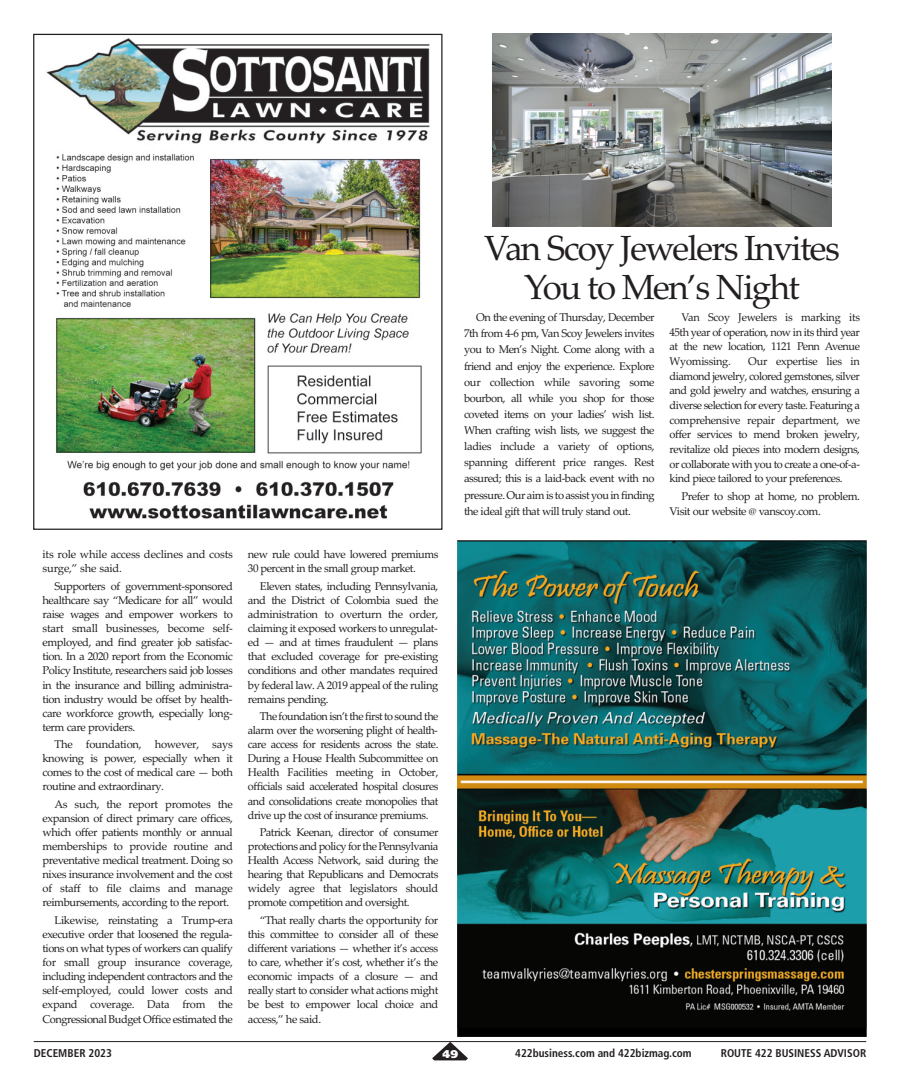
<style>
.page{position:relative;width:900px;height:1092px;background:#fff}
.page>*{position:absolute;margin:0;border:0;box-sizing:border-box;transform-origin:0 0}
.t1{font:35px/38.8px "Palatino Linotype";letter-spacing:-.045em;color:#231f20;text-align:center}
.t2{font:11.25px/14.1px "Palatino Linotype";letter-spacing:-.04em;color:#231f20;text-align:justify}
.t3{font:700 condensed 11.25px "Frutiger";color:#231f20}
.t4{font:11.25px/14.1px "Palatino Linotype";letter-spacing:-.015em;color:#231f20}
.t5{font:900 11.25px "Frutiger";color:#fff}
</style>
<div class="page">
<hr style="left:34px;top:1041px;width:832px;height:1px;background:#231f20">
<svg style="left:432px;top:1041px;width:36px;height:19px"></svg>
<img style="left:458px;top:541px;width:408px;height:495px">
<img style="left:46px;top:38px;width:384px;height:481px">
<img style="left:493px;top:34px;width:339px;height:192px">
<p class="t4" style="left:42px;top:547px;width:192px">its role while access declines and costs surge,” she said.</p>
<p class="t2" style="left:42px;top:578px;width:192px;text-indent:12px">Supporters of government-sponsored healthcare say “Medicare for all” would raise wages and empower workers to start small businesses, become self&shy;employed, and find greater job satisfac&shy;tion. In a 2020 report from the Economic Policy Institute, researchers said job losses in the insurance and billing administra&shy;tion industry would be offset by health&shy;care workforce growth, especially long&shy;term care providers.</p>
<p class="t2" style="left:42px;top:737px;width:192px;text-indent:12px">The foundation, however, says knowing is power, especially when it comes to the cost of medical care — both routine and extraordinary.</p>
<p class="t2" style="left:42px;top:796px;width:192px;text-indent:12px">As such, the report promotes the expansion of direct primary care offices, which offer patients monthly or annual memberships to provide routine and preventative medical treatment. Doing so nixes insurance involvement and the cost of staff to file claims and manage reimbursements, according to the report.</p>
<p class="t2" style="left:42px;top:912px;width:192px;text-indent:12px">Likewise, reinstating a Trump-era executive order that loosened the regula&shy;tions on what types of workers can qualify for small group insurance coverage, including independent contractors and the self-employed, could lower costs and expand coverage. Data from the Congressional Budget Office estimated the</p>
<p class="t2" style="left:248px;top:547px;width:192px">new rule could have lowered premiums<br>30 percent in the small group market.</p>
<p class="t2" style="left:248px;top:578px;width:192px;text-indent:12px">Eleven states, including Pennsylvania, and the District of Colombia sued the administration to overturn the order, claiming it exposed workers to unregulat&shy;ed — and at times fraudulent — plans that excluded coverage for pre-existing conditions and other mandates required by federal law.A 2019 appeal of the ruling remains pending.</p>
<p class="t2" style="left:248px;top:708px;width:192px;text-indent:12px">The foundation isn’t the first to sound the alarm over the worsening plight of health&shy;care access for residents across the state.<br>During a House Health Subcommittee on Health Facilities meeting in October, officials said accelerated hospital closures and consolidations create monopolies that drive up the cost of insurance premiums.</p>
<p class="t2" style="left:248px;top:824px;width:192px;text-indent:12px">Patrick Keenan, director of consumer protections and policy for the Pennsylvania Health Access Network, said during the hearing that Republicans and Democrats widely agree that legislators should promote competition and oversight.</p>
<p class="t2" style="left:248px;top:912px;width:192px;text-indent:12px">“That really charts the opportunity for this committee to consider all of these different variations — whether it’s access to care, whether it’s cost, whether it’s the economic impacts of a closure — and really start to consider what actions might be best to empower local choice and access,” he said.</p>
<h1 class="t1" style="left:484px;top:228px;width:357px">Van Scoy Jewelers Invites<br>You to Men’s Night</h1>
<p class="t2" style="left:464px;top:309px;width:192px;line-height:16.1px;text-indent:12px">On the evening of Thursday, December 7th from 4-6 pm, Van Scoy Jewelers invites you to Men’s Night. Come along with a friend and enjoy the experience. Explore our collection while savoring some bourbon, all while you shop for those coveted items on your ladies’ wish list.<br>When crafting wish lists, we suggest the ladies include a variety of options, spanning different price ranges. Rest assured; this is a laid-back event with no pressure. Our aim is to assist you in finding the ideal gift that will truly stand out.</p>
<p class="t2" style="left:670px;top:310px;width:192px;line-height:14.6px;text-indent:12px">Van Scoy Jewelers is marking its 45th year of operation, now in its third year at the new location, 1121 Penn Avenue Wyomissing.</p>
<p class="t2" style="left:670px;top:354px;width:192px;line-height:14.6px;text-indent:79px">Our expertise lies in diamond jewelry, colored gemstones, silver and gold jewelry and watches, ensuring a diverse selection for every taste. Featuring a comprehensive repair department, we offer services to mend broken jewelry, revitalize old pieces into modern designs, or collaborate with you to create a one-of-a&shy;kind piece tailored to your preferences.</p>
<p class="t2" style="left:670px;top:488px;width:192px;line-height:14.6px;text-indent:12px">Prefer to shop at home, no problem.<br>Visit our website @ vanscoy.com.</p>
<p class="t3" style="left:34px;top:1048px;width:80px">DECEMBER 2023</p>
<p class="t5" style="left:442px;top:1049px;width:17px">49</p>
<p class="t3" style="left:515px;top:1048px;width:178px">422business.com and 422bizmag.com</p>
<p class="t3" style="left:721px;top:1048px;width:147px">ROUTE 422 BUSINESS ADVISOR</p>
</div>
